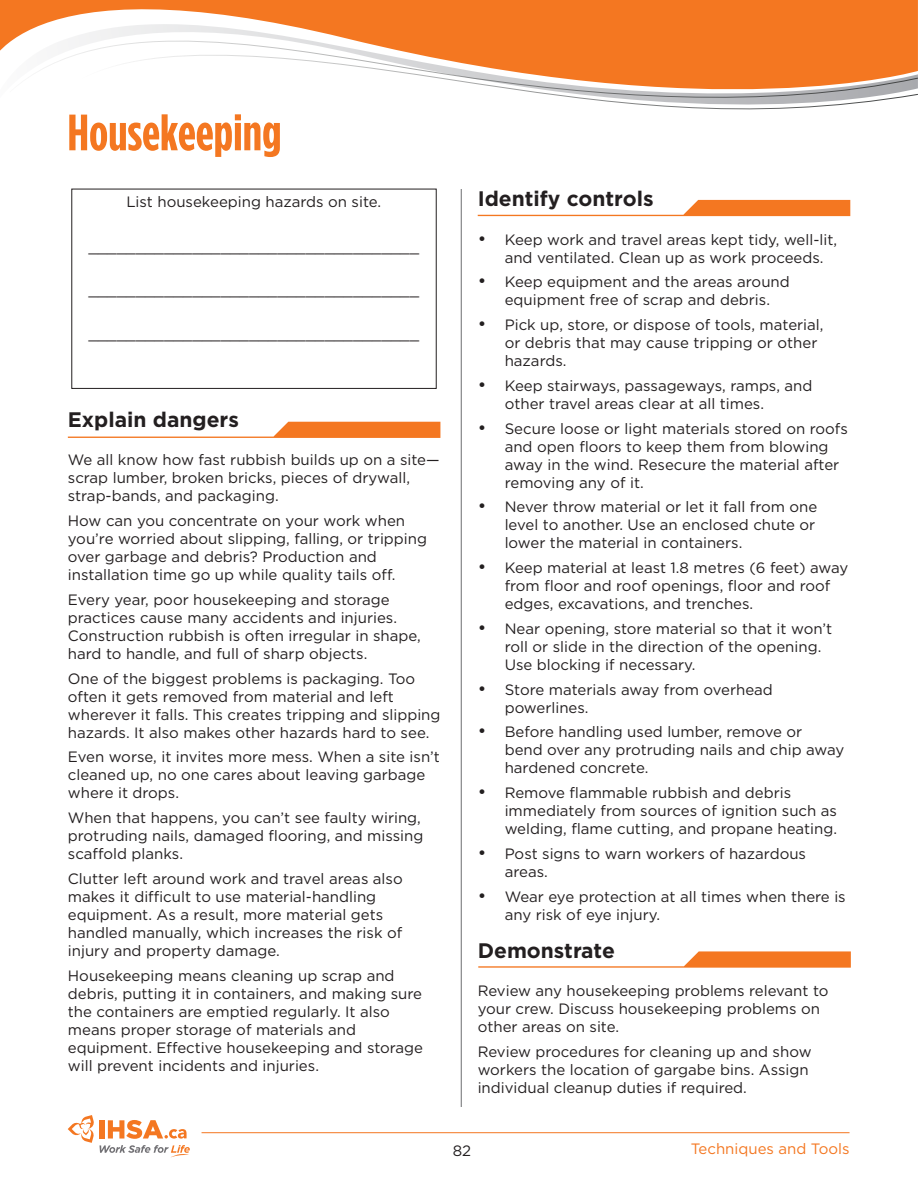
<style>
.page{position:relative;width:918px;height:1188px;background:#fff}
.page>*{position:absolute;margin:0;border:0;box-sizing:border-box;transform-origin:0 0}
.t1{font:700 51px "Gotham Condensed";color:#f47721}
.t2{font:700 21px "Gotham";color:#231f20}
.t3{font:15px/18px "Gotham";color:#231f20}
.t4{font:15px "Gotham";color:#231f20;scale:1.05 1}
.t5{font:15px "Gotham";color:#f47721}
.s1{font-size:18px}
</style>
<div class="page">
<svg style="left:0;top:0;width:918px;height:51px;fill:#f47721"></svg>
<svg style="left:8px;top:39px;width:910px;height:30px"></svg>
<svg style="left:53px;top:53px;width:865px;height:57px"></svg>
<hr style="left:461px;top:189px;width:1px;height:918px;background:#6c6d70">
<hr style="left:202px;top:1132px;width:648px;height:1px;background:#f47721">
<svg style="left:68px;top:1115px;width:26px;height:28px"></svg>
<div style="left:99px;top:1120px;width:6px;height:19px;background:#f47721"></div>
<svg style="left:100px;top:1145px;width:90px;height:13px"></svg>
<svg style="left:108px;top:1120px;width:79px;height:19px"></svg>
<svg style="left:478px;top:200px;width:372px;height:16px"></svg>
<svg style="left:478px;top:951px;width:373px;height:17px"></svg>
<svg style="left:68px;top:422px;width:372px;height:16px"></svg>
<div style="left:71px;top:189px;width:366px;height:200px;border:1px solid #231f20"></div>
<p class="t1" style="left:67px;top:103px;width:216px">Housekeeping</p>
<p class="t3" style="left:126px;top:193px;width:256px">List housekeeping hazards on site.</p>
<p class="t4" style="left:88px;top:238px;width:317px">___________________________________</p>
<p class="t4" style="left:88px;top:281px;width:317px">___________________________________</p>
<p class="t4" style="left:88px;top:325px;width:317px">___________________________________</p>
<p class="t2" style="left:68px;top:406px;width:173px">Explain dangers</p>
<p class="t3" style="left:68px;top:451px;width:373px">We all know how fast rubbish builds up on a site— scrap lumber, broken bricks, pieces of drywall, strap-bands, and packaging.</p>
<p class="t3" style="left:68px;top:512px;width:361px">How can you concentrate on your work when you’re worried about slipping, falling, or tripping over garbage and debris? Production and installation time go up while quality tails off.</p>
<p class="t3" style="left:68px;top:591px;width:354px">Every year, poor housekeeping and storage practices cause many accidents and injuries.<br>Construction rubbish is often irregular in shape, hard to handle, and full of sharp objects.</p>
<p class="t3" style="left:68px;top:669px;width:374px">One of the biggest problems is packaging. Too often it gets removed from material and left wherever it falls. This creates tripping and slipping hazards. It also makes other hazards hard to see.</p>
<p class="t3" style="left:68px;top:748px;width:374px">Even worse, it invites more mess. When a site isn’t cleaned up, no one cares about leaving garbage where it drops.</p>
<p class="t3" style="left:68px;top:809px;width:357px">When that happens, you can’t see faulty wiring, protruding nails, damaged flooring, and missing scaffold planks.</p>
<p class="t3" style="left:68px;top:870px;width:336px">Clutter left around work and travel areas also makes it difficult to use material-handling equipment. As a result, more material gets handled manually, which increases the risk of injury and property damage.</p>
<p class="t3" style="left:68px;top:966px;width:357px">Housekeeping means cleaning up scrap and debris, putting it in containers, and making sure the containers are emptied regularly. It also means proper storage of materials and equipment. Effective housekeeping and storage will prevent incidents and injuries.</p>
<p class="t2" style="left:478px;top:185px;width:177px">Identify controls</p>
<p class="t3" style="left:505px;top:230px;width:334px;text-indent:-27px"><span class="s1">•</span> Keep work and travel areas kept tidy, well-lit, and ventilated. Clean up as work proceeds.</p>
<p class="t3" style="left:478px;top:273px;width:314px;text-align:center"><span class="s1">•</span> Keep equipment and the areas around equipment free of scrap and debris.</p>
<p class="t3" style="left:505px;top:316px;width:320px;text-indent:-27px"><span class="s1">•</span> Pick up, store, or dispose of tools, material, or debris that may cause tripping or other hazards.</p>
<p class="t3" style="left:505px;top:376px;width:309px;text-indent:-27px"><span class="s1">•</span> Keep stairways, passageways, ramps, and other travel areas clear at all times.</p>
<p class="t3" style="left:505px;top:419px;width:345px;text-indent:-27px"><span class="s1">•</span> Secure loose or light materials stored on roofs and open floors to keep them from blowing away in the wind. Resecure the material after removing any of it.</p>
<p class="t3" style="left:505px;top:498px;width:314px;text-indent:-27px"><span class="s1">•</span> Never throw material or let it fall from one level to another. Use an enclosed chute or lower the material in containers.</p>
<p class="t3" style="left:505px;top:559px;width:345px;text-indent:-27px"><span class="s1">•</span> Keep material at least 1.8 metres (6 feet) away from floor and roof openings, floor and roof edges, excavations, and trenches.</p>
<p class="t3" style="left:505px;top:619px;width:329px;text-indent:-27px"><span class="s1">•</span> Near opening, store material so that it won’t roll or slide in the direction of the opening.<br>Use blocking if necessary.</p>
<p class="t3" style="left:505px;top:680px;width:270px;text-indent:-27px"><span class="s1">•</span> Store materials away from overhead powerlines.</p>
<p class="t3" style="left:505px;top:723px;width:341px;text-indent:-27px"><span class="s1">•</span> Before handling used lumber, remove or<br>bend over any protruding nails and chip away hardened concrete.</p>
<p class="t3" style="left:505px;top:784px;width:334px;text-indent:-27px"><span class="s1">•</span> Remove flammable rubbish and debris immediately from sources of ignition such as welding, flame cutting, and propane heating.</p>
<p class="t3" style="left:505px;top:844px;width:303px;text-indent:-27px"><span class="s1">•</span> Post signs to warn workers of hazardous areas.</p>
<p class="t3" style="left:505px;top:887px;width:343px;text-indent:-27px"><span class="s1">•</span> Wear eye protection at all times when there is any risk of eye injury.</p>
<p class="t2" style="left:478px;top:936px;width:139px">Demonstrate</p>
<p class="t3" style="left:478px;top:982px;width:352px">Review any housekeeping problems relevant to your crew. Discuss housekeeping problems on other areas on site.</p>
<p class="t3" style="left:478px;top:1042px;width:335px">Review procedures for cleaning up and show workers the location of gargabe bins. Assign individual cleanup duties if required.</p>
<p class="t3" style="left:453px;top:1141px;width:20px">82</p>
<p class="t5" style="left:691px;top:1140px;width:160px">Techniques and Tools</p>
</div>
